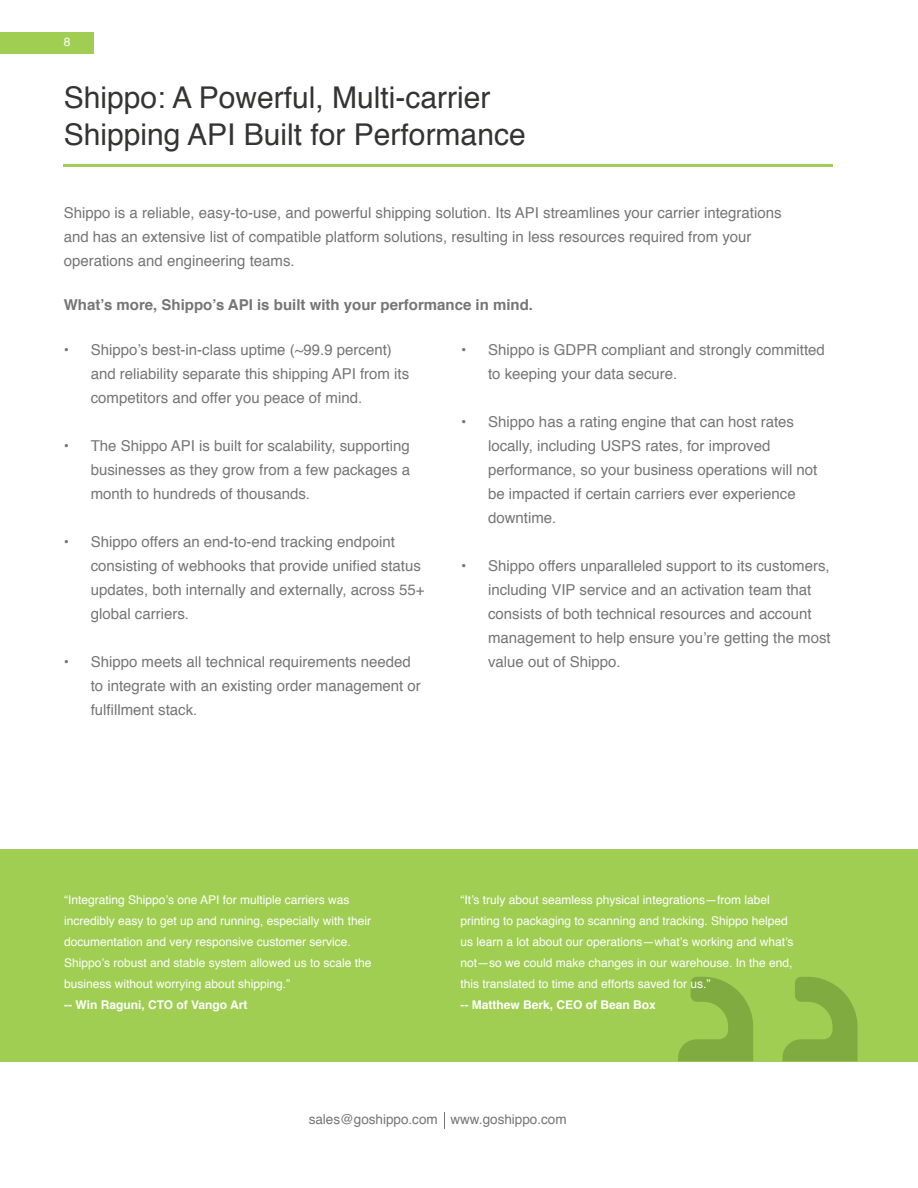
<style>
.page{position:relative;width:918px;height:1188px;background:#fff}
.page>*{position:absolute;margin:0;border:0;box-sizing:border-box;transform-origin:0 0}
.t1{font:30px/37.5px "Helvetica";color:#343433}
.t2{font:15px/24px "Helvetica";color:#767576}
.t3{font:700 15px "Helvetica";color:#767576}
.t4{font:13.5px "Helvetica";color:#767576}
.t5{font:12px/21px "Helvetica";color:#fff}
.t6{font:700 12px "Helvetica";color:#fff}
</style>
<div class="page">
<hr style="left:64px;top:164px;width:769px;height:2px;background:#9fce52">
<svg style="left:444px;top:1112px;width:1px;height:16px"></svg>
<div style="left:0;top:849px;width:918px;height:213px;background:#9fce52"></div>
<svg style="left:782px;top:977px;width:76px;height:84px"></svg>
<svg style="left:678px;top:977px;width:75px;height:84px"></svg>
<div style="left:0;top:32px;width:94px;height:21px;background:#9fce52"></div>
<p class="t5" style="left:64px;top:33px;width:8px">8</p>
<h1 class="t1" style="left:64px;top:81px;width:463px">Shippo: A Powerful, Multi-carrier<br>Shipping API Built for Performance</h1>
<p class="t2" style="left:64px;top:202px;width:719px">Shippo is a reliable, easy-to-use, and powerful shipping solution. Its API streamlines your carrier integrations and has an extensive list of compatible platform solutions, resulting in less resources required from your operations and engineering teams.</p>
<p class="t3" style="left:64px;top:299px;width:471px">What’s more, Shippo’s API is built with your performance in mind.</p>
<p class="t2" style="left:488px;top:339px;width:338px;text-indent:-27px">• Shippo is GDPR compliant and strongly committed to keeping your data secure.</p>
<p class="t2" style="left:488px;top:411px;width:331px;text-indent:-27px">• Shippo has a rating engine that can host rates locally, including USPS rates, for improved performance, so your business operations will not be impacted if certain carriers ever experience downtime.</p>
<p class="t2" style="left:488px;top:555px;width:344px;text-indent:-27px">• Shippo offers unparalleled support to its customers, including VIP service and an activation team that consists of both technical resources and account management to help ensure you’re getting the most value out of Shippo.</p>
<p class="t2" style="left:91px;top:339px;width:320px;text-indent:-27px">• Shippo’s best-in-class uptime (~99.9 percent) and reliability separate this shipping API from its competitors and offer you peace of mind.</p>
<p class="t2" style="left:91px;top:435px;width:321px;text-align:justify;text-indent:-27px">• The Shippo API is built for scalability, supporting businesses as they grow from a few packages a month to hundreds of thousands.</p>
<p class="t2" style="left:91px;top:531px;width:335px;text-indent:-27px">• Shippo offers an end-to-end tracking endpoint consisting of webhooks that provide unified status updates, both internally and externally, across 55+ global carriers.</p>
<p class="t2" style="left:91px;top:651px;width:332px;text-indent:-27px">• Shippo meets all technical requirements needed to integrate with an existing order management or fulfillment stack.</p>
<p class="t5" style="left:64px;top:891px;width:309px">“Integrating Shippo’s one API for multiple carriers was incredibly easy to get up and running, especially with their documentation and very responsive customer service.<br>Shippo’s robust and stable system allowed us to scale the business without worrying about shipping.”</p>
<p class="t6" style="left:64px;top:1000px;width:185px">-- Win Raguni, CTO of Vango Art</p>
<p class="t5" style="left:460px;top:891px;width:335px">“It’s truly about seamless physical integrations—from label printing to packaging to scanning and tracking. Shippo helped us learn a lot about our operations—what’s working and what’s not—so we could make changes in our warehouse. In the end, this translated to time and efforts saved for us.”</p>
<p class="t6" style="left:460px;top:1000px;width:197px">-- Matthew Berk, CEO of Bean Box</p>
<p class="t4" style="left:309px;top:1114px;width:259px">sales@goshippo.com www.goshippo.com</p>
</div>
